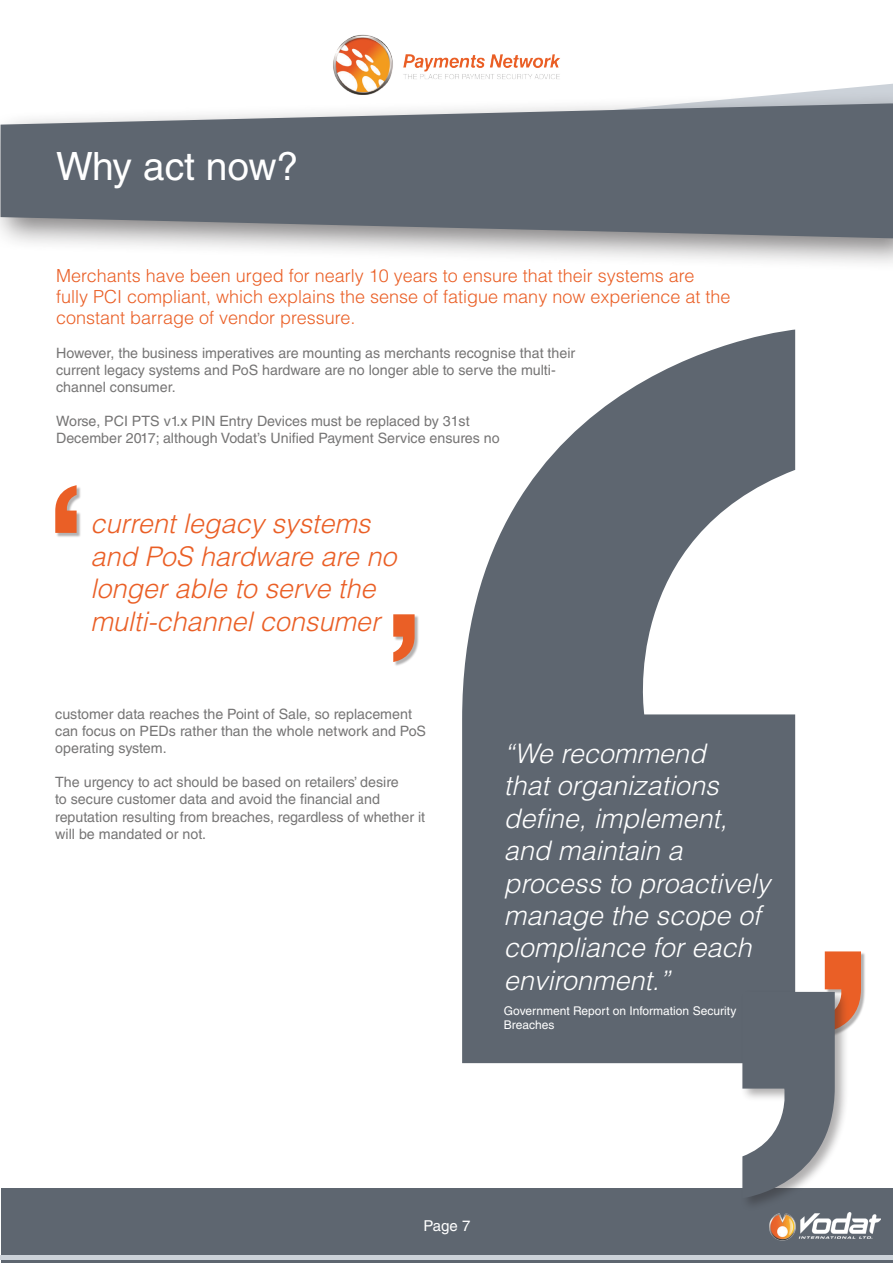
<style>
.page{position:relative;width:893px;height:1263px;background:#fff}
.page>*{position:absolute;margin:0;border:0;box-sizing:border-box;transform-origin:0 0}
.Super_Heading_Para_w{font:39px "Helvetica LT Std";letter-spacing:-.01em;color:#fff}
.Pull_Quote{font:italic 300 27px/32.4px "Helvetica LT Std";color:#fff}
.Pull_Quote-2{font:italic 300 27px/32.4px "Helvetica LT Std";color:#ea5f26}
.Standard_Para_Large{font:300 18px/21px "Helvetica LT Std";color:#ea5f26}
.t1{font:15px "Helvetica LT Std";color:#fff}
.Standard_Para{font:14.25px/17.1px "Helvetica LT Std";color:#767575}
.Small_note{font:12px/14.4px "Helvetica LT Std";color:#fff}
</style>
<div class="page">
<div style="left:1px;top:1188px;width:892px;height:75px;background:#5e6670"></div>
<img style="left:769px;top:1213px;width:111px;height:27px">
<div style="left:0;top:1255px;width:893px;height:5px;background:#ccd2d9"></div>
<img style="left:333px;top:34px;width:227px;height:50px">
<svg style="left:340px;top:84px;width:553px;height:6px"></svg>
<div style="left:0;top:90px;width:893px;height:182px;background:#231f20;opacity:.57"></div>
<svg style="left:1px;top:103px;width:892px;height:135px;background:#70777f"></svg>
<svg style="left:462px;top:330px;width:333px;height:733px;fill:#5e6670"></svg>
<div style="left:826px;top:952px;width:40px;height:85px;background:#231f20;opacity:.34"></div>
<div style="left:740px;top:990px;width:109px;height:221px;background:#231f20;opacity:.36"></div>
<svg style="left:742px;top:951px;width:119px;height:247px"></svg>
<div style="left:394px;top:615px;width:26px;height:52px;background:#231f20;opacity:.34"></div>
<svg style="left:393px;top:614px;width:22px;height:48px"></svg>
<div style="left:56px;top:486px;width:26px;height:51px;background:#231f20;opacity:.34"></div>
<svg style="left:55px;top:485px;width:22px;height:48px"></svg>
<p class="Super_Heading_Para_w" style="left:56px;top:143px;width:244px">Why act now?</p>
<p class="Standard_Para_Large" style="left:56px;top:264px;width:676px">Merchants have been urged for nearly 10 years to ensure that their systems are fully PCI compliant, which explains the sense of fatigue many now experience at the constant barrage of vendor pressure.</p>
<p class="Standard_Para" style="left:56px;top:344px;width:521px">However, the business imperatives are mounting as merchants recognise that their current legacy systems and PoS hardware are no longer able to serve the multi&shy;channel consumer.</p>
<p class="Standard_Para" style="left:56px;top:412px;width:445px">Worse, PCI PTS v1.x PIN Entry Devices must be replaced by 31st<br>December 2017; although Vodat’s Unified Payment Service ensures no</p>
<p class="Pull_Quote-2" style="left:90px;top:508px;width:308px">current legacy systems and PoS hardware are no longer able to serve the multi-channel consumer</p>
<p class="Standard_Para" style="left:55px;top:705px;width:372px">customer data reaches the Point of Sale, so replacement can focus on PEDs rather than the whole network and PoS operating system.</p>
<p class="Standard_Para" style="left:55px;top:774px;width:371px">The urgency to act should be based on retailers’ desire<br>to secure customer data and avoid the financial and reputation resulting from breaches, regardless of whether it will be mandated or not.</p>
<p class="Pull_Quote" style="left:504px;top:737px;width:268px">“We recommend<br>that organizations define, implement, and maintain a process to proactively manage the scope of compliance for each environment.”</p>
<p class="Small_note" style="left:504px;top:1003px;width:234px">Government Report on Information Security<br>Breaches</p>
<p class="t1" style="left:424px;top:1217px;width:48px">Page 7</p>
</div>
